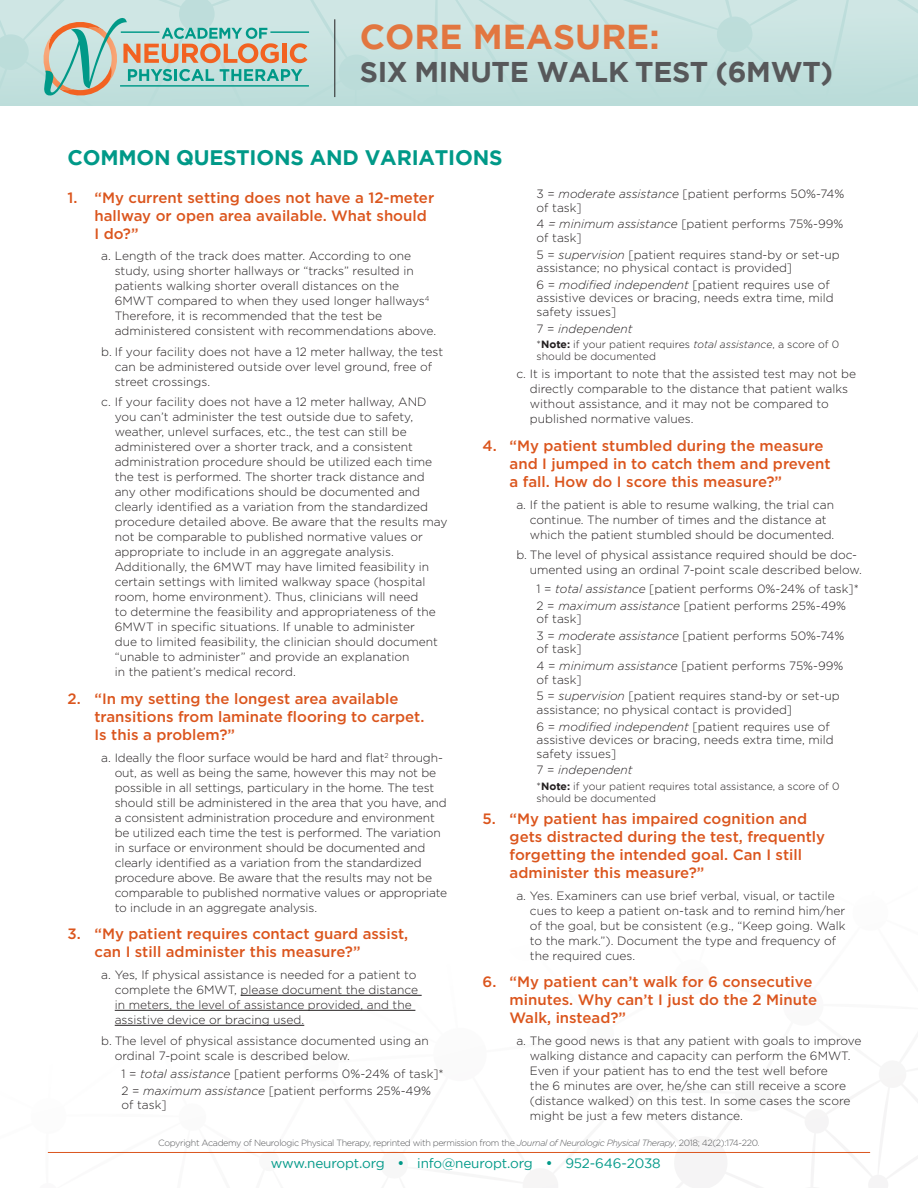
<style>
.page{position:relative;width:918px;height:1188px;background:#fff}
.page>*{position:absolute;margin:0;border:0;box-sizing:border-box;transform-origin:0 0}
.t1{font:700 34.5px "Gotham";color:#e27640}
.t2{font:700 28.5px "Gotham";letter-spacing:-.01em;color:#57585a}
.Subhead{font:700 21px "Gotham";letter-spacing:-.01em;color:#098}
.t3{font:500 15px/18px "Gotham";color:#db551d}
.t4{font:13.5px "Gotham";letter-spacing:-.01em;color:#098}
.Body{font:300 12px/15px "Gotham";color:#231f20}
.Body-2{font:italic 300 12px "Gotham";color:#231f20}
.Body-3{font:300 10.5px/12px "Gotham";color:#231f20}
.t5{font:300 9px "Gotham";letter-spacing:-.04em;color:#57585a}
.s1{font-style:italic}
.s2{font-style:normal}
.s3{font-weight:700}
</style>
<div class="page">
<svg style="left:0;top:0;width:918px;height:106px;background:#c5e1de"></svg>
<svg style="left:47px;top:994px;width:871px;height:194px"></svg>
<hr style="left:335px;top:19px;width:1px;height:78px;background:#231f20">
<hr style="left:48px;top:1152px;width:822px;height:1px;background:#db551d">
<hr style="left:270px;top:31px;width:39px;height:2px;background:#098">
<hr style="left:120px;top:85px;width:189px;height:2px;background:#098">
<svg style="left:40px;top:17px;width:267px;height:82px;background:#b3c9bd"></svg>
<hr style="left:241px;top:995px;width:181px;height:1px;background:#231f20">
<hr style="left:115px;top:1010px;width:300px;height:1px;background:#231f20">
<hr style="left:115px;top:1025px;width:189px;height:1px;background:#231f20">
<h1 class="t1" style="left:360px;top:14px;width:301px">CORE MEASURE:</h1>
<h2 class="t2" style="left:360px;top:54px;width:475px">SIX MINUTE WALK TEST (6MWT)</h2>
<p class="Subhead" style="left:68px;top:144px;width:437px">COMMON QUESTIONS AND VARIATIONS</p>
<p class="t3" style="left:94px;top:188px;width:341px;text-indent:-27px">1. “My current setting does not have a 12-meter hallway or open area available. What should<br>I do?”</p>
<p class="Body" style="left:115px;top:248px;width:323px;text-indent:-14px">a. Length of the track does matter. According to one study, using shorter hallways or “tracks” resulted in patients walking shorter overall distances on the 6MWT compared to when they used longer hallways<sup>4<br></sup>Therefore, it is recommended that the test be administered consistent with recommendations above.</p>
<p class="Body" style="left:115px;top:344px;width:330px;text-indent:-14px">b. If your facility does not have a 12 meter hallway, the test can be administered outside over level ground, free of street crossings.</p>
<p class="Body" style="left:115px;top:394px;width:334px;text-indent:-14px">c. If your facility does not have a 12 meter hallway, AND you can’t administer the test outside due to safety, weather, unlevel surfaces, etc., the test can still be administered over a shorter track, and a consistent administration procedure should be utilized each time the test is performed. The shorter track distance and any other modifications should be documented and clearly identified as a variation from the standardized procedure detailed above. Be aware that the results may not be comparable to published normative values or appropriate to include in an aggregate analysis.<br>Additionally, the 6MWT may have limited feasibility in certain settings with limited walkway space (hospital room, home environment). Thus, clinicians will need<br>to determine the feasibility and appropriateness of the 6MWT in specific situations. If unable to administer<br>due to limited feasibility, the clinician should document “unable to administer” and provide an explanation<br>in the patient’s medical record.</p>
<p class="t3" style="left:94px;top:689px;width:331px;text-indent:-27px">2. “In my setting the longest area available transitions from laminate flooring to carpet.<br>Is this a problem?”</p>
<p class="Body" style="left:115px;top:750px;width:334px;text-indent:-14px">a. Ideally the floor surface would be hard and flat<sup>2</sup> through&shy;out, as well as being the same, however this may not be possible in all settings, particulary in the home. The test should still be administered in the area that you have, and a consistent administration procedure and environment be utilized each time the test is performed. The variation in surface or environment should be documented and clearly identified as a variation from the standardized procedure above. Be aware that the results may not be comparable to published normative values or appropriate to include in an aggregate analysis.</p>
<p class="t3" style="left:94px;top:925px;width:315px;text-indent:-27px">3. “My patient requires contact guard assist, can I still administer this measure?”</p>
<p class="Body" style="left:115px;top:967px;width:305px;text-indent:-14px">a. Yes, If physical assistance is needed for a patient to complete the 6MWT, please document the distance in meters, the level of assistance provided, and the assistive device or bracing used.</p>
<p class="Body" style="left:115px;top:1032px;width:316px;text-indent:-14px">b. The level of physical assistance documented using an ordinal 7-point scale is described below.</p>
<p class="Body" style="left:122px;top:1066px;width:324px">1 = <span class="s1">total assistance</span> [patient performs 0%-24% of task]*</p>
<p class="Body" style="left:122px;top:1084px;width:311px;line-height:13.5px">2 = <span class="s1">maximum assistance</span> [patient performs 25%-49% of task]</p>
<p class="Body" style="left:537px;top:187px;width:309px;line-height:13.5px">3 = <span class="s1">moderate assistance</span> [patient performs 50%-74% of task]</p>
<p class="Body" style="left:537px;top:217px;width:308px;line-height:13.5px">4 <span class="s1">= minimum assistance</span> [patient performs 75%-99% of task]</p>
<p class="Body" style="left:537px;top:247px;width:305px;line-height:13.5px">5 = <span class="s1">supervision</span> [patient requires stand-by or set-up assistance; no physical contact is provided]</p>
<p class="Body" style="left:537px;top:278px;width:299px;line-height:13.5px">6 = <span class="s1">modified independent</span> [patient requires use of assistive devices or bracing, needs extra time, mild safety issues]</p>
<p class="Body-2" style="left:537px;top:321px;width:97px"><span class="s2">7 =</span> independent</p>
<p class="Body-3" style="left:537px;top:338px;width:304px">*<span class="s3">Note:</span> if your patient requires <span class="s1">total assistance</span>, a score of 0 should be documented</p>
<p class="Body" style="left:530px;top:366px;width:328px;text-indent:-14px">c. It is important to note that the assisted test may not be directly comparable to the distance that patient walks without assistance, and it may not be compared to published normative values.</p>
<p class="t3" style="left:510px;top:436px;width:323px;text-indent:-27px">4. “My patient stumbled during the measure and I jumped in to catch them and prevent a fall. How do I score this measure?”</p>
<p class="Body" style="left:530px;top:496px;width:306px;text-indent:-14px">a. If the patient is able to resume walking, the trial can continue. The number of times and the distance at which the patient stumbled should be documented.</p>
<p class="Body" style="left:530px;top:547px;width:333px;text-indent:-14px">b. The level of physical assistance required should be doc&shy;umented using an ordinal 7-point scale described below.</p>
<p class="Body" style="left:537px;top:581px;width:324px">1 = <span class="s1">total assistance</span> [patient performs 0%-24% of task]*</p>
<p class="Body" style="left:537px;top:598px;width:311px;line-height:13.5px">2 = <span class="s1">maximum assistance</span> [patient performs 25%-49% of task]</p>
<p class="Body" style="left:537px;top:628px;width:309px;line-height:13.5px">3 = <span class="s1">moderate assistance</span> [patient performs 50%-74% of task]</p>
<p class="Body" style="left:537px;top:659px;width:308px;line-height:13.5px">4 = <span class="s1">minimum assistance</span> [patient performs 75%-99% of task]</p>
<p class="Body" style="left:537px;top:689px;width:305px;line-height:13.5px">5 = <span class="s1">supervision</span> [patient requires stand-by or set-up assistance; no physical contact is provided]</p>
<p class="Body" style="left:537px;top:719px;width:299px;line-height:13.5px">6 = <span class="s1">modified independent</span> [patient requires use of assistive devices or bracing, needs extra time, mild safety issues]</p>
<p class="Body-2" style="left:537px;top:762px;width:97px"><span class="s2">7 =</span> independent</p>
<p class="Body-3" style="left:537px;top:780px;width:304px">*<span class="s3">Note:</span> if your patient requires total assistance, a score of 0 should be documented</p>
<p class="t3" style="left:510px;top:809px;width:317px;text-indent:-27px">5. “My patient has impaired cognition and gets distracted during the test, frequently forgetting the intended goal. Can I still administer this measure?”</p>
<p class="Body" style="left:530px;top:888px;width:317px;text-indent:-14px">a. Yes. Examiners can use brief verbal, visual, or tactile cues to keep a patient on-task and to remind him/her of the goal, but be consistent (e.g., “Keep going. Walk to the mark.”). Document the type and frequency of the required cues.</p>
<p class="t3" style="left:510px;top:973px;width:309px;text-indent:-27px">6. “My patient can’t walk for 6 consecutive minutes. Why can’t I just do the 2 Minute<br>Walk, instead?”</p>
<p class="Body" style="left:530px;top:1033px;width:333px;text-indent:-14px">a. The good news is that any patient with goals to improve walking distance and capacity can perform the 6MWT.<br>Even if your patient has to end the test well before<br>the 6 minutes are over, he/she can still receive a score (distance walked) on this test. In some cases the score might be just a few meters distance.</p>
<p class="t5" style="left:158px;top:1137px;width:603px">Copyright Academy of Neurologic Physical Therapy, reprinted with permission from the <span class="s1">Journal of Neurologic Physical Therapy</span>, 2018; 42(2):174-220.</p>
<p class="t4" style="left:271px;top:1155px;width:391px">www.neuropt.org • info@neuropt.org • 952-646-2038</p>
</div>
